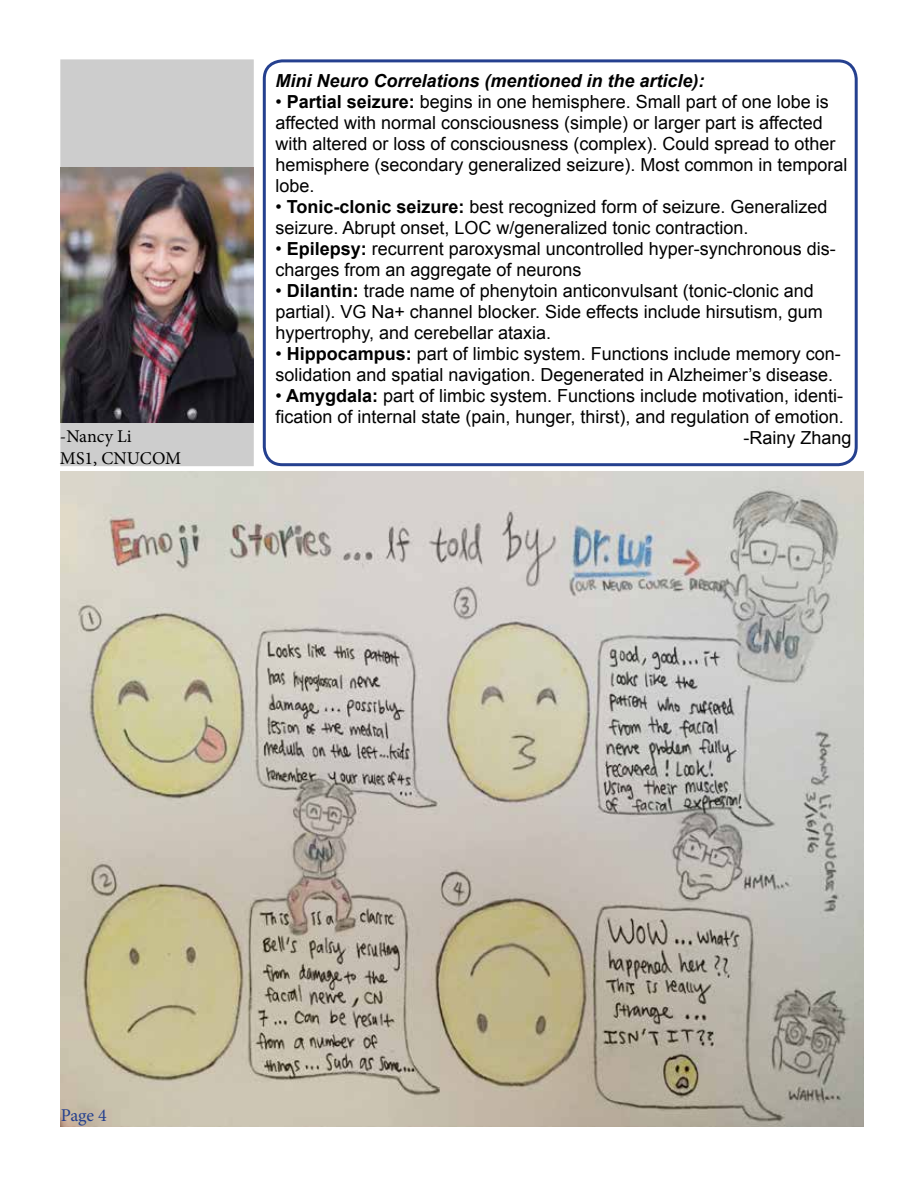
<style>
.page{position:relative;width:918px;height:1188px;background:#fff}
.page>*{position:absolute;margin:0;border:0;box-sizing:border-box;transform-origin:0 0}
.t1{font:18px/21px "Arial";color:#000}
.t2{font:italic 700 18px "Arial";color:#000}
.t3{font:18px/21.6px "Minion Pro";color:#000}
.t4{font:18px "Minion Pro";color:#25408f}
.s1{font-weight:700}
</style>
<div class="page">
<div style="left:73px;top:72px;width:168px;height:381px;background:#cdcdcd"></div>
<div style="left:263px;top:59px;width:595px;height:407px;border:3px solid #25408f;border-radius:18px"></div>
<img style="left:60px;top:472px;width:804px;height:655px">
<img style="left:60px;top:167px;width:194px;height:256px">
<p class="t3" style="left:60px;top:426px;width:123px">-Nancy Li<br>MS1, CNUCOM</p>
<p class="t2" style="left:275px;top:69px;width:431px">Mini Neuro Correlations (mentioned in the article):</p>
<p class="t1" style="left:275px;top:91px;width:574px">• <span class="s1">Partial seizure:</span> begins in one hemisphere. Small part of one lobe is affected with normal consciousness (simple) or larger part is affected with altered or loss of consciousness (complex). Could spread to other hemisphere (secondary generalized seizure). Most common in temporal lobe.</p>
<p class="t1" style="left:275px;top:196px;width:554px">• <span class="s1">Tonic-clonic seizure:</span> best recognized form of seizure. Generalized seizure. Abrupt onset, LOC w/generalized tonic contraction.</p>
<p class="t1" style="left:275px;top:238px;width:562px">• <span class="s1">Epilepsy:</span> recurrent paroxysmal uncontrolled hyper-synchronous dis&shy;charges from an aggregate of neurons</p>
<p class="t1" style="left:275px;top:280px;width:549px">• <span class="s1">Dilantin:</span> trade name of phenytoin anticonvulsant (tonic-clonic and partial). VG Na+ channel blocker. Side effects include hirsutism, gum hypertrophy, and cerebellar ataxia.</p>
<p class="t1" style="left:275px;top:343px;width:567px">• <span class="s1">Hippocampus:</span> part of limbic system. Functions include memory con&shy;solidation and spatial navigation. Degenerated in Alzheimer’s disease.</p>
<p class="t1" style="left:275px;top:385px;width:569px">• <span class="s1">Amygdala:</span> part of limbic system. Functions include motivation, identi-</p>
<p class="t1" style="left:275px;top:406px;width:570px">fication of internal state (pain, hunger, thirst), and regulation of emotion.</p>
<p class="t1" style="left:743px;top:427px;width:110px">-Rainy Zhang</p>
<p class="t4" style="left:61px;top:1103px;width:48px">Page 4</p>
</div>
